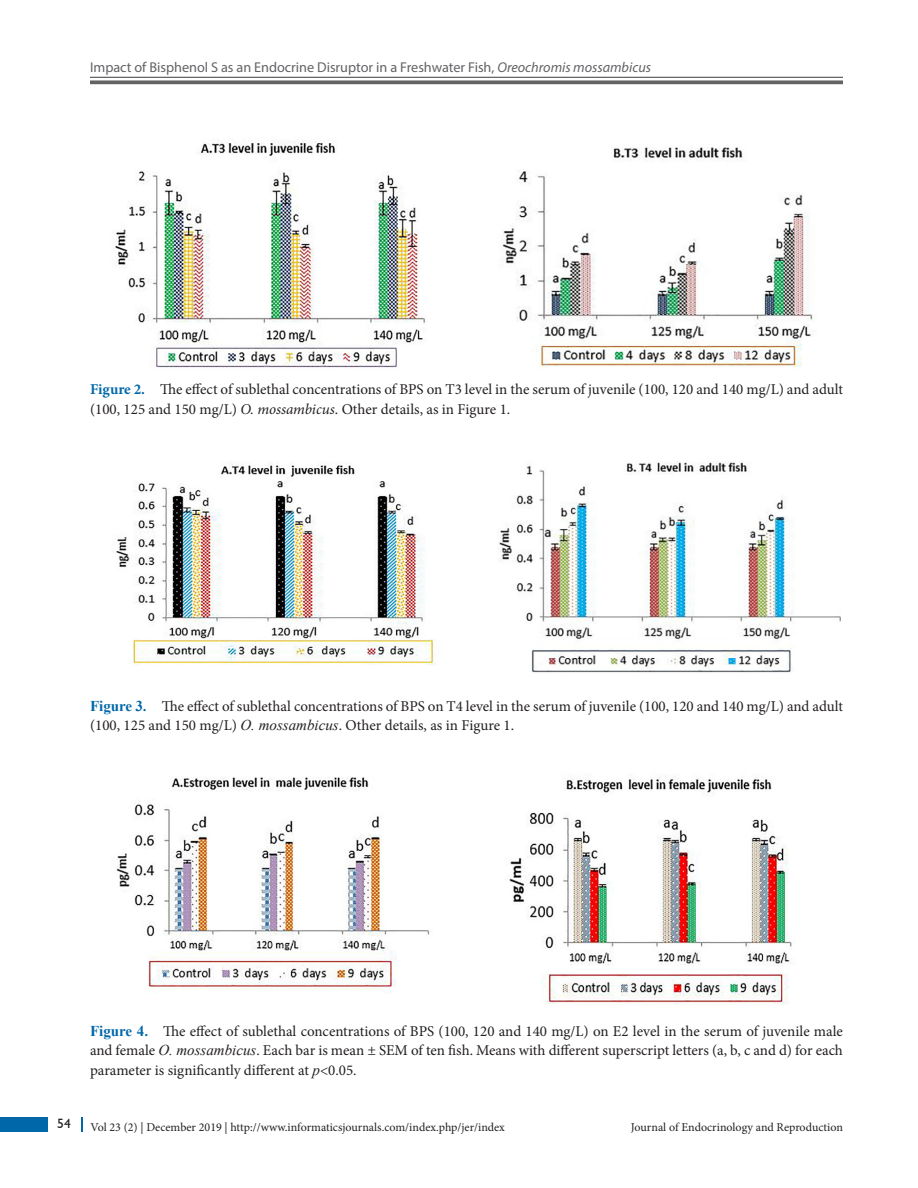
<style>
.page{position:relative;width:918px;height:1188px;background:#fff}
.page>*{position:absolute;margin:0;border:0;box-sizing:border-box;transform-origin:0 0}
.Fig_cap{font:15px/19.5px "Minion Pro";color:#231f20}
.t1{font:14.25px "Myriad Pro";color:#636366}
.t2{font:13.5px "Gill Sans";color:#231f20}
.t3{font:12px "Minion Pro";color:#231f20}
.s1{font-style:italic}
.s2{font-weight:700;color:#0068a9}
.s3{font-family:"Times New Roman";font-weight:700;color:#0068a9}
.s4{font-family:"Times New Roman";font-style:italic}
</style>
<div class="page">
<hr style="left:90px;top:77px;width:753px;height:1px;background:#636366">
<svg style="left:90px;top:80px;width:753px;height:4px;background:#757577"></svg>
<div style="left:0;top:1117px;width:47px;height:15px;background:#0068a9"></div>
<svg style="left:81px;top:1117px;width:2px;height:15px"></svg>
<img style="left:115px;top:140px;width:310px;height:228px">
<img style="left:502px;top:147px;width:311px;height:221px">
<img style="left:112px;top:462px;width:327px;height:203px">
<img style="left:499px;top:462px;width:342px;height:211px">
<img style="left:116px;top:777px;width:314px;height:216px">
<img style="left:509px;top:777px;width:283px;height:228px">
<p class="t1" style="left:90px;top:59px;width:563px">Impact of Bisphenol S as an Endocrine Disruptor in a Freshwater Fish, <span class="s1">Oreochromis mossambicus</span></p>
<p class="Fig_cap" style="left:90px;top:380px;width:755px"><span class="s2">Figure 2.</span> The effect of sublethal concentrations of BPS on T3 level in the serum of juvenile (100, 120 and 140 mg/L) and adult (100, 125 and 150 mg/L) <span class="s1">O. mossambicus</span>. Other details, as in Figure 1.</p>
<p class="Fig_cap" style="left:90px;top:697px;width:755px"><span class="s3">Figure 3</span><span class="s2">.</span> The effect of sublethal concentrations of BPS on T4 level in the serum of juvenile (100, 120 and 140 mg/L) and adult (100, 125 and 150 mg/L) <span class="s4">O. mossambicus</span>. Other details, as in Figure 1.</p>
<p class="Fig_cap" style="left:90px;top:1021px;width:755px;text-align:justify"><span class="s3">Figure 4</span><span class="s2">.</span> The effect of sublethal concentrations of BPS (100, 120 and 140 mg/L) on E2 level in the serum of juvenile male and female <span class="s4">O. mossambicus</span>. Each bar is mean ± SEM of ten fish. Means with different superscript letters (a, b, c and d) for each parameter is significantly different at <span class="s4">p</span>&lt;0.05.</p>
<p class="t2" style="left:57px;top:1115px;width:15px">54</p>
<p class="t3" style="left:90px;top:1120px;width:416px">Vol 23 (2) | December 2019 | http://www.informaticsjournals.com/index.php/jer/index</p>
<p class="t3" style="left:631px;top:1120px;width:214px">Journal of Endocrinology and Reproduction</p>
</div>
